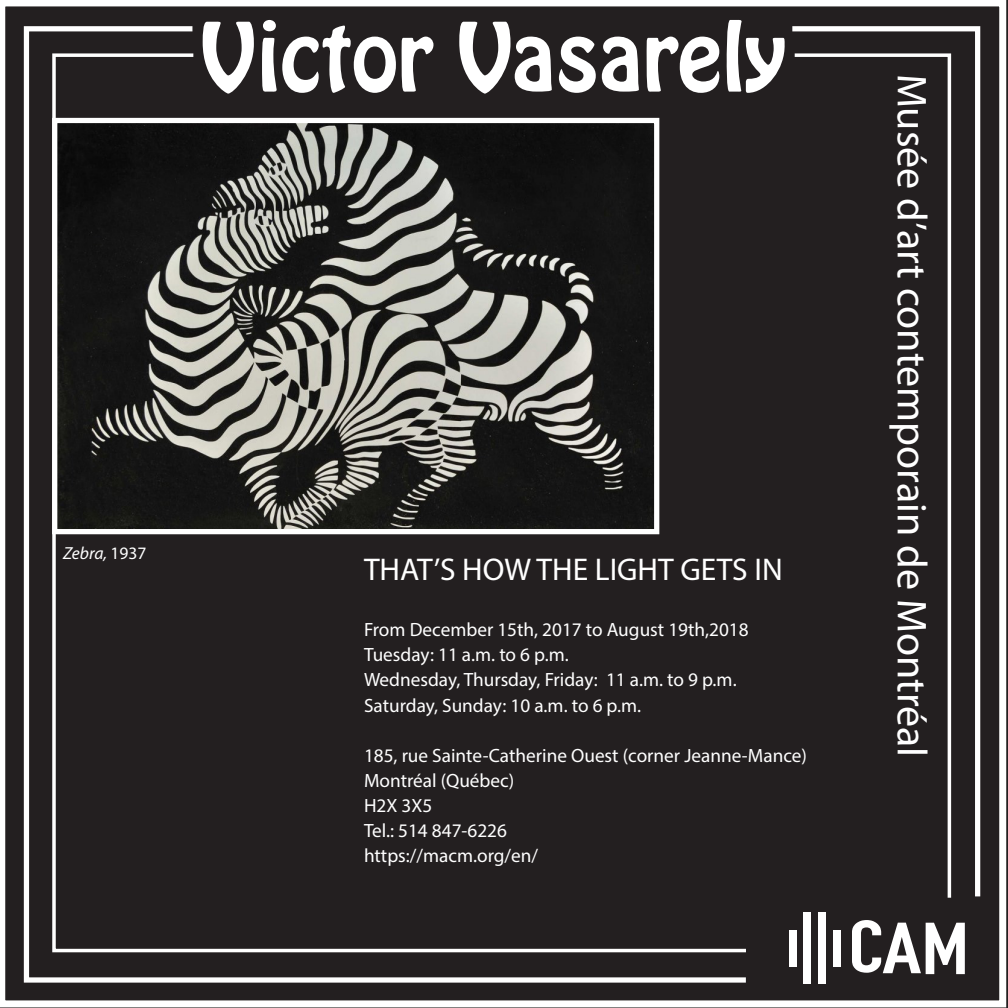
<style>
.page{position:relative;width:1008px;height:1008px;background:#fff}
.page>*{position:absolute;margin:0;border:0;box-sizing:border-box;transform-origin:0 0}
.t1{font:84px "Hobo Std";color:#fff}
.t2{font:700 72.8px "DIN Condensed";color:#fff;scale:1.21 1}
.t3{font:42px "Myriad Pro";color:#fff}
.t4{font:31.5px "Myriad Pro";color:#fff}
.t5{font:19.25px "Myriad Pro";color:#fff}
.t6{font:italic 17.5px "Myriad Pro";letter-spacing:-.005em;color:#fff}
.s1{font-style:normal}
.s2{font-size:71.05px}
.s3{font-size:72.27px}
</style>
<div class="page">
<div style="left:5px;top:6px;width:995px;height:995px;background:#231f20"></div>
<div style="left:787px;top:24px;width:196px;height:878px;background:#231f20"></div>
<img style="left:58px;top:124px;width:595px;height:404px">
<div style="left:52px;top:118px;width:607px;height:416px;border:5px solid #fff"></div>
<p class="t6" style="left:63px;top:542px;width:85px">Zebra, <span class="s1">1937</span></p>
<p class="t1" style="left:201px;top:-1px;width:587px">Victor Vasarely</p>
<p class="t4" style="left:364px;top:550px;width:420px">THAT’S HOW THE LIGHT GETS IN</p>
<p class="t5" style="left:364px;top:618px;width:386px">From December 15th, 2017 to August 19th,2018</p>
<p class="t5" style="left:364px;top:643px;width:206px">Tuesday: 11 a.m. to 6 p.m.</p>
<p class="t5" style="left:364px;top:668px;width:374px">Wednesday, Thursday, Friday: 11 a.m. to 9 p.m.</p>
<p class="t5" style="left:364px;top:693px;width:279px">Saturday, Sunday: 10 a.m. to 6 p.m.</p>
<p class="t5" style="left:364px;top:743px;width:445px">185, rue Sainte-Catherine Ouest (corner Jeanne-Mance)</p>
<p class="t5" style="left:364px;top:768px;width:152px">Montréal (Québec)</p>
<p class="t5" style="left:364px;top:793px;width:70px">H2X 3X5</p>
<p class="t5" style="left:364px;top:818px;width:144px">Tel.: 514 847-6226</p>
<p class="t5" style="left:364px;top:843px;width:176px">https://macm.org/en/</p>
<p class="t3" style="left:938px;top:74px;width:685px;rotate:90deg">Musée d’art contemporain de Montréal</p>
<p class="t2" style="left:848px;top:904px;width:101px">C<span class="s2">A</span><span class="s3">M</span></p>
</div>
